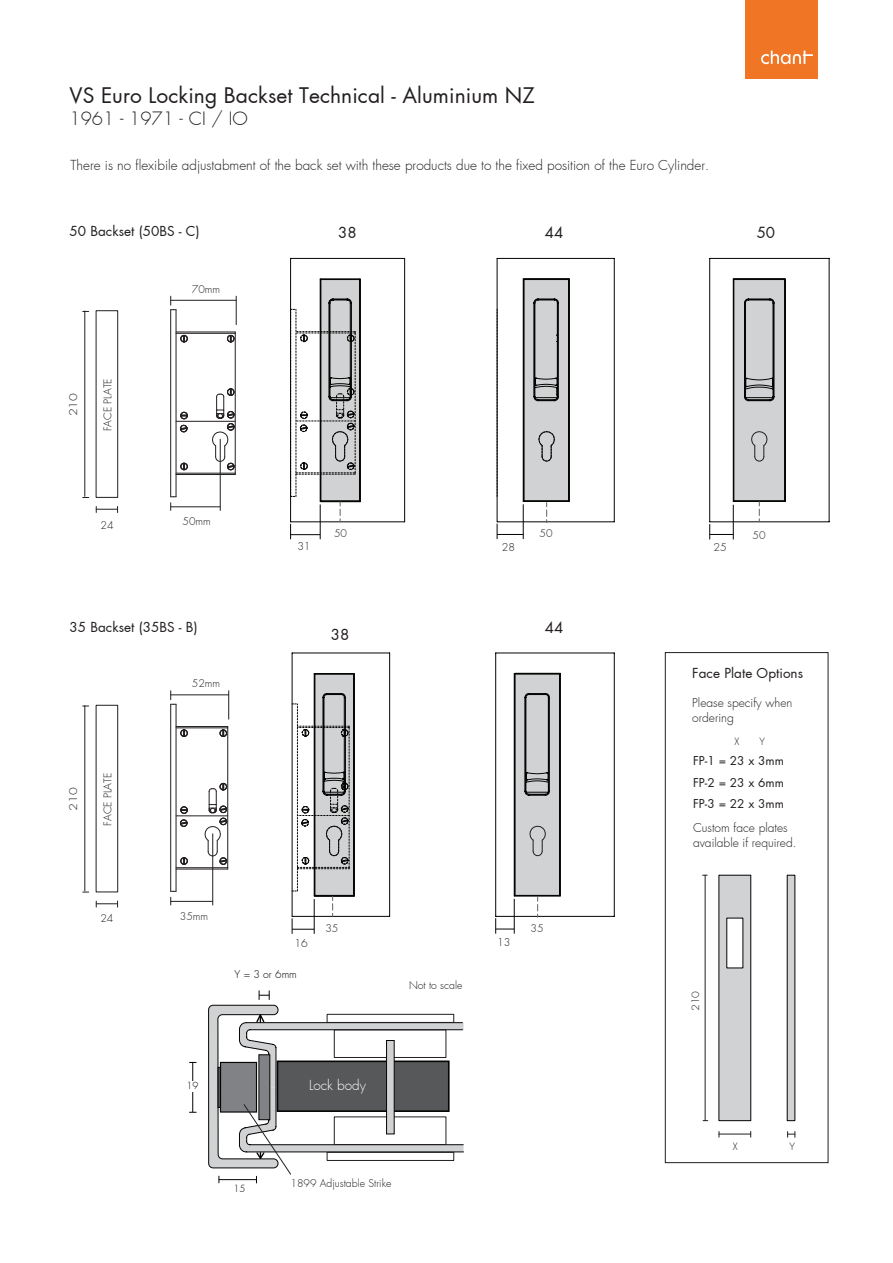
<style>
.page{position:relative;width:893px;height:1263px;background:#fff}
.page>*{position:absolute;margin:0;border:0;box-sizing:border-box;transform-origin:0 0}
.t1{font:21px "Futura";letter-spacing:.005em;color:#231f20}
.t2{font:300 18px "Futura";letter-spacing:.005em;color:#231f20}
.t3{font:15px "Futura";color:#231f20}
.t4{font:300 13.5px "Futura";color:#231f20}
.t5{font:13.5px "Futura";letter-spacing:.005em;color:#231f20}
.t6{font:300 13.5px "Futura";color:#fff}
.t7{font:300 12px/14.4px "Futura";color:#231f20}
.t8{font:12px/21px "Futura";letter-spacing:.005em;color:#231f20}
.t9{font:300 10.65px "Futura";color:#231f20}
.t10{font:300 10.5px "Futura";color:#231f20}
.t11{font:300 10.5px "Futura";color:#050504}
.t12{font:300 10.5px "Futura";color:#231f20;scale:1.2 1}
.t13{font:300 9.9px "Futura";color:#231f20}
.t14{font:300 9.9px "Futura";color:#231f20;scale:1.11 1}
.t15{font:300 9.6px "Futura";color:#050504}
</style>
<div class="page">
<div style="left:96px;top:310px;width:22px;height:188px;border:1px solid #231f20"></div>
<svg style="left:96px;top:506px;width:22px;height:7px"></svg>
<hr style="left:85px;top:311px;width:1px;height:185px;background:#231f20">
<div style="left:745px;top:0;width:73px;height:78px;background:#f07626"></div>
<svg style="left:761px;top:51px;width:52px;height:13px"></svg>
<hr style="left:171px;top:507px;width:49px;height:1px;background:#231f20">
<div style="left:180px;top:463px;width:8px;height:7px;border:1px solid #231f20;border-radius:50%"></div>
<div style="left:180px;top:335px;width:8px;height:7px;border:1px solid #231f20;border-radius:50%"></div>
<hr style="left:176px;top:333px;width:59px;height:1px;background:#231f20">
<hr style="left:176px;top:473px;width:59px;height:1px;background:#231f20">
<hr style="left:176px;top:310px;width:1px;height:187px;background:#231f20">
<hr style="left:176px;top:474px;width:59px;height:1px;background:#231f20">
<hr style="left:176px;top:332px;width:59px;height:1px;background:#231f20">
<svg style="left:181px;top:335px;width:6px;height:8px"></svg>
<svg style="left:180px;top:412px;width:8px;height:7px"></svg>
<svg style="left:181px;top:463px;width:6px;height:8px"></svg>
<hr style="left:170px;top:310px;width:1px;height:187px;background:#231f20">
<svg style="left:170px;top:296px;width:6px;height:14px"></svg>
<hr style="left:171px;top:300px;width:65px;height:1px;background:#231f20">
<hr style="left:176px;top:421px;width:59px;height:1px;background:#231f20">
<svg style="left:180px;top:425px;width:7px;height:7px"></svg>
<svg style="left:709px;top:258px;width:121px;height:281px"></svg>
<div style="left:96px;top:705px;width:22px;height:187px;border:1px solid #231f20"></div>
<svg style="left:96px;top:901px;width:22px;height:6px"></svg>
<hr style="left:85px;top:705px;width:1px;height:186px;background:#231f20">
<hr style="left:171px;top:901px;width:42px;height:1px;background:#231f20">
<div style="left:180px;top:857px;width:8px;height:8px;border:1px solid #231f20;border-radius:50%"></div>
<div style="left:180px;top:806px;width:8px;height:8px;border:1px solid #231f20;border-radius:50%"></div>
<div style="left:180px;top:730px;width:8px;height:7px;border:1px solid #231f20;border-radius:50%"></div>
<hr style="left:176px;top:728px;width:52px;height:1px;background:#231f20">
<hr style="left:176px;top:867px;width:52px;height:1px;background:#231f20">
<hr style="left:176px;top:704px;width:1px;height:187px;background:#231f20">
<hr style="left:176px;top:869px;width:52px;height:1px;background:#231f20">
<hr style="left:176px;top:726px;width:52px;height:1px;background:#231f20">
<svg style="left:181px;top:729px;width:7px;height:8px"></svg>
<svg style="left:180px;top:807px;width:8px;height:6px"></svg>
<svg style="left:181px;top:857px;width:6px;height:8px"></svg>
<svg style="left:170px;top:891px;width:6px;height:14px"></svg>
<hr style="left:170px;top:704px;width:1px;height:187px;background:#231f20">
<svg style="left:170px;top:691px;width:6px;height:14px"></svg>
<hr style="left:171px;top:695px;width:58px;height:1px;background:#231f20">
<hr style="left:176px;top:815px;width:52px;height:1px;background:#231f20">
<svg style="left:180px;top:819px;width:7px;height:8px"></svg>
<svg style="left:204px;top:815px;width:4px;height:54px"></svg>
<svg style="left:495px;top:652px;width:120px;height:282px"></svg>
<svg style="left:290px;top:258px;width:115px;height:281px"></svg>
<svg style="left:497px;top:258px;width:118px;height:281px"></svg>
<div style="left:788px;top:875px;width:7px;height:246px;background:#d1d2d4"></div>
<div style="left:719px;top:875px;width:32px;height:246px;background:#d1d2d4"></div>
<div style="left:719px;top:875px;width:32px;height:246px;border:1px solid #050504"></div>
<svg style="left:787px;top:1131px;width:9px;height:6px"></svg>
<hr style="left:719px;top:1134px;width:32px;height:1px;background:#231f20">
<div style="left:726px;top:918px;width:17px;height:50px;background:#fff"></div>
<hr style="left:705px;top:875px;width:1px;height:246px;background:#231f20">
<hr style="left:192px;top:1062px;width:1px;height:50px;background:#050504">
<div style="left:187px;top:1081px;width:11px;height:10px;background:#fff"></div>
<svg style="left:208px;top:295px;width:49px;height:889px"></svg>
<svg style="left:209px;top:990px;width:255px;height:193px"></svg>
<div style="left:665px;top:652px;width:163px;height:511px;border:1px solid #231f20"></div>
<svg style="left:292px;top:652px;width:98px;height:282px"></svg>
<h1 class="t1" style="left:70px;top:82px;width:467px">VS Euro Locking Backset Technical - Aluminium NZ</h1>
<h2 class="t2" style="left:70px;top:107px;width:180px">1961 - 1971 - CI / IO</h2>
<p class="t4" style="left:71px;top:156px;width:640px">There is no flexibile adjustabment of the back set with these products due to the fixed position of the Euro Cylinder.</p>
<p class="t5" style="left:70px;top:222px;width:132px">50 Backset (50BS - C)</p>
<p class="t12" style="left:67px;top:416px;width:21px;rotate:-90deg">210</p>
<p class="t10" style="left:101px;top:431px;width:54px;rotate:-90deg">FACE PLATE</p>
<p class="t10" style="left:100px;top:518px;width:15px">24</p>
<p class="t10" style="left:192px;top:282px;width:30px">70mm</p>
<p class="t10" style="left:182px;top:515px;width:30px">50mm</p>
<p class="t3" style="left:338px;top:223px;width:20px">38</p>
<p class="t3" style="left:545px;top:223px;width:20px">44</p>
<p class="t3" style="left:757px;top:223px;width:20px">50</p>
<p class="t10" style="left:334px;top:527px;width:15px">50</p>
<p class="t10" style="left:539px;top:527px;width:15px">50</p>
<p class="t10" style="left:752px;top:528px;width:15px">50</p>
<p class="t9" style="left:297px;top:540px;width:15px">31</p>
<p class="t9" style="left:502px;top:540px;width:15px">28</p>
<p class="t9" style="left:713px;top:541px;width:15px">25</p>
<p class="t5" style="left:70px;top:618px;width:130px">35 Backset (35BS - B)</p>
<p class="t3" style="left:545px;top:617px;width:20px">44</p>
<p class="t3" style="left:331px;top:625px;width:20px">38</p>
<p class="t12" style="left:67px;top:811px;width:21px;rotate:-90deg">210</p>
<p class="t10" style="left:101px;top:826px;width:54px;rotate:-90deg">FACE PLATE</p>
<p class="t10" style="left:100px;top:911px;width:15px">24</p>
<p class="t10" style="left:192px;top:677px;width:30px">52mm</p>
<p class="t10" style="left:180px;top:909px;width:30px">35mm</p>
<p class="t9" style="left:294px;top:936px;width:15px">16</p>
<p class="t11" style="left:235px;top:967px;width:64px">Y = 3 or 6mm</p>
<p class="t10" style="left:325px;top:921px;width:15px">35</p>
<p class="t10" style="left:409px;top:978px;width:55px">Not to scale</p>
<p class="t15" style="left:186px;top:1079px;width:13px">19</p>
<p class="t6" style="left:309px;top:1076px;width:58px">Lock body</p>
<p class="t15" style="left:234px;top:1182px;width:13px">15</p>
<p class="t10" style="left:290px;top:1177px;width:103px">1899 Adjustable Strike</p>
<p class="t9" style="left:497px;top:935px;width:15px">13</p>
<p class="t10" style="left:530px;top:921px;width:15px">35</p>
<p class="t5" style="left:692px;top:665px;width:112px">Face Plate Options</p>
<p class="t7" style="left:692px;top:696px;width:102px">Please specify when ordering</p>
<p class="t13" style="left:734px;top:735px;width:6px">X</p>
<p class="t13" style="left:759px;top:735px;width:7px">Y</p>
<p class="t8" style="left:693px;top:750px;width:92px">FP-1 = 23 x 3mm</p>
<p class="t8" style="left:693px;top:772px;width:92px">FP-2 = 23 x 6mm<br>FP-3 = 22 x 3mm</p>
<p class="t7" style="left:693px;top:821px;width:105px">Custom face plates available if required.</p>
<p class="t14" style="left:689px;top:1011px;width:20px;rotate:-90deg">210</p>
<p class="t13" style="left:733px;top:1140px;width:6px">X</p>
<p class="t13" style="left:789px;top:1140px;width:7px">Y</p>
</div>
